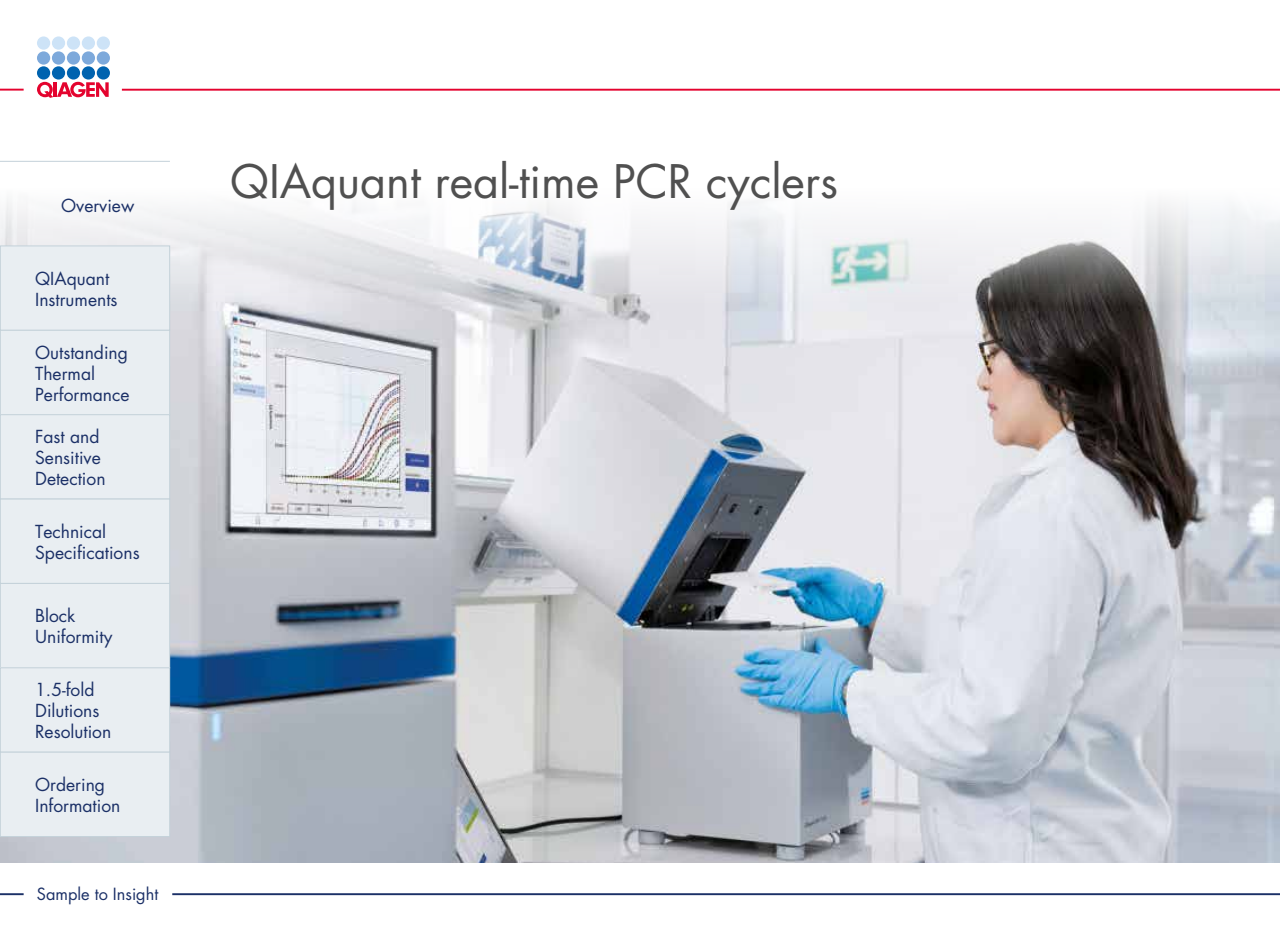
<style>
.page{position:relative;width:1280px;height:935px;background:#fff}
.page>*{position:absolute;margin:0;border:0;box-sizing:border-box;transform-origin:0 0}
.t1{font:45px "Futura Std";color:#505050}
.t2{font:17.5px/21px "Futura Std";color:#1b3067}
.t3{font:16.38px "Futura Std";color:#1b3067}
</style>
<div class="page">
<img style="left:0;top:487px;width:1280px;height:375px">
<svg style="left:0;top:160px;width:1280px;height:327px"></svg>
<hr style="left:0;top:161px;width:170px;height:1px;background:#c3d1d9">
<div style="left:37px;top:66px;width:13px;height:14px;background:#0063af;border-radius:50%"></div>
<div style="left:52px;top:66px;width:13px;height:14px;background:#0063af;border-radius:50%"></div>
<div style="left:67px;top:66px;width:13px;height:14px;background:#0063af;border-radius:50%"></div>
<div style="left:82px;top:66px;width:13px;height:14px;background:#0063af;border-radius:50%"></div>
<div style="left:97px;top:66px;width:13px;height:14px;background:#0063af;border-radius:50%"></div>
<div style="left:37px;top:51px;width:13px;height:14px;background:#7da9db;border-radius:50%"></div>
<div style="left:52px;top:51px;width:13px;height:14px;background:#7da9db;border-radius:50%"></div>
<div style="left:67px;top:51px;width:13px;height:14px;background:#7da9db;border-radius:50%"></div>
<div style="left:82px;top:51px;width:13px;height:14px;background:#7da9db;border-radius:50%"></div>
<div style="left:97px;top:51px;width:13px;height:14px;background:#7da9db;border-radius:50%"></div>
<div style="left:37px;top:36px;width:13px;height:14px;background:#cde3f7;border-radius:50%"></div>
<div style="left:52px;top:36px;width:13px;height:14px;background:#cde3f7;border-radius:50%"></div>
<div style="left:67px;top:36px;width:13px;height:14px;background:#cde3f7;border-radius:50%"></div>
<div style="left:82px;top:36px;width:13px;height:14px;background:#cde3f7;border-radius:50%"></div>
<div style="left:97px;top:36px;width:13px;height:14px;background:#cde3f7;border-radius:50%"></div>
<svg style="left:37px;top:82px;width:72px;height:16px"></svg>
<hr style="left:122px;top:89px;width:1158px;height:2px;background:#e4032e">
<hr style="left:0;top:89px;width:24px;height:2px;background:#e4032e">
<hr style="left:0;top:893px;width:24px;height:2px;background:#1b3067">
<hr style="left:172px;top:893px;width:1108px;height:2px;background:#1b3067">
<div style="left:0;top:246px;width:170px;height:84px;background:#e9eef2"></div>
<div style="left:0;top:246px;width:170px;height:85px;border:1px solid #c3d1d9"></div>
<div style="left:0;top:330px;width:170px;height:85px;background:#e9eef2"></div>
<div style="left:0;top:330px;width:170px;height:85px;border:1px solid #c3d1d9"></div>
<div style="left:0;top:415px;width:170px;height:84px;background:#e9eef2"></div>
<div style="left:0;top:414px;width:170px;height:85px;border:1px solid #c3d1d9"></div>
<div style="left:0;top:499px;width:170px;height:84px;background:#e9eef2"></div>
<div style="left:0;top:499px;width:170px;height:85px;border:1px solid #c3d1d9"></div>
<div style="left:0;top:583px;width:170px;height:85px;background:#e9eef2"></div>
<div style="left:0;top:583px;width:170px;height:85px;border:1px solid #c3d1d9"></div>
<div style="left:0;top:668px;width:170px;height:84px;background:#e9eef2"></div>
<div style="left:0;top:668px;width:170px;height:84px;border:1px solid #c3d1d9"></div>
<div style="left:0;top:752px;width:170px;height:85px;background:#e9eef2"></div>
<div style="left:0;top:752px;width:170px;height:85px;border:1px solid #c3d1d9"></div>
<p class="t2" style="left:61px;top:195px;width:75px">Overview</p>
<p class="t2" style="left:35px;top:268px;width:84px">QIAquant<br>Instruments</p>
<p class="t2" style="left:35px;top:342px;width:96px">Outstanding<br>Thermal<br>Performance</p>
<p class="t2" style="left:35px;top:426px;width:72px">Fast and<br>Sensitive<br>Detection</p>
<p class="t2" style="left:35px;top:521px;width:106px">Technical<br>Specifications</p>
<p class="t2" style="left:35px;top:606px;width:79px">Block<br>Uniformity</p>
<p class="t2" style="left:35px;top:679px;width:78px">1.5-fold<br>Dilutions<br>Resolution</p>
<p class="t2" style="left:35px;top:774px;width:87px">Ordering<br>Information</p>
<p class="t3" style="left:37px;top:883px;width:123px">Sample to Insight</p>
<h1 class="t1" style="left:230px;top:153px;width:609px">QIAquant real-time PCR cyclers</h1>
</div>
